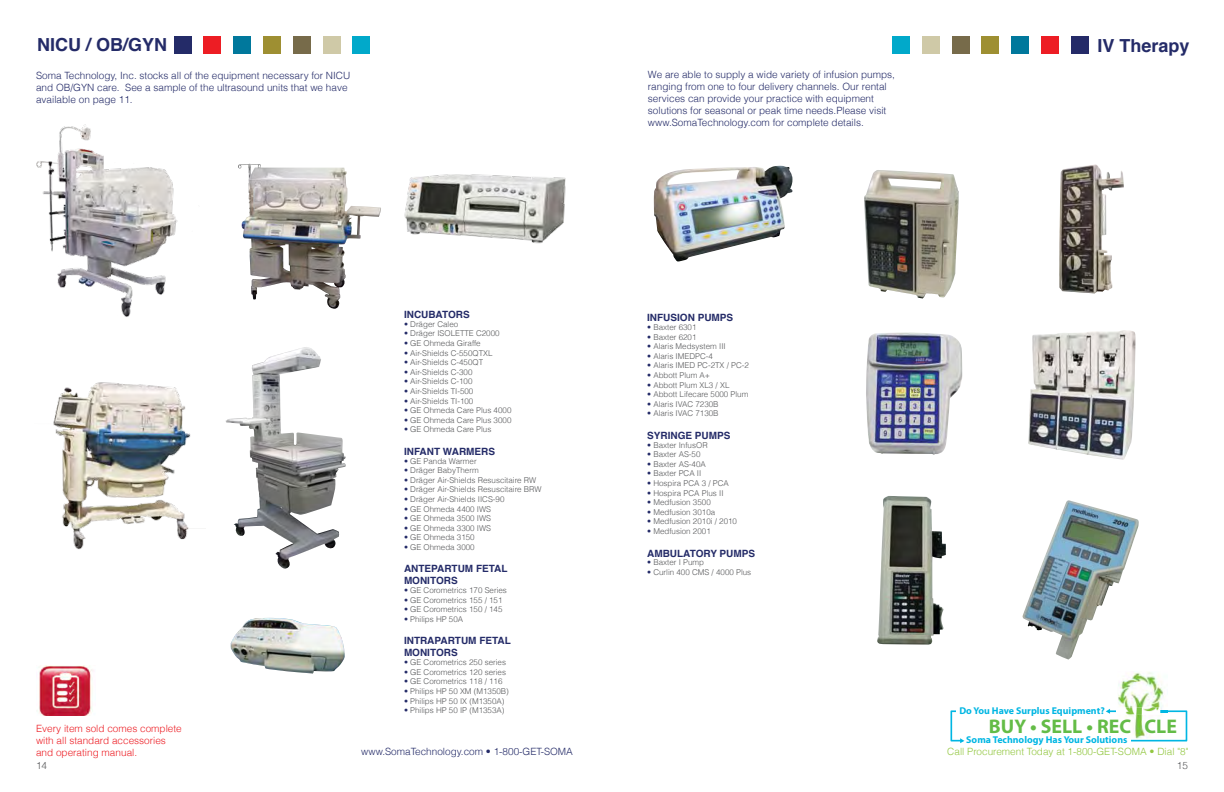
<style>
.page{position:relative;width:1224px;height:792px;background:#fff}
.page>*{position:absolute;margin:0;border:0;box-sizing:border-box;transform-origin:0 0}
.t1{font:700 19.8px "Myriad Pro";color:#64bc47}
.t2{font:700 18px "Helvetica";color:#242b68}
.t3{font:300 10px/12px "Helvetica";color:#242b68}
.t4{font:700 10px "Helvetica";color:#242b68}
.t5{font:300 10px/12px "Helvetica";color:#ed1d24}
.t6{font:300 10px "Helvetica";color:#93c741}
.t7{font:300 10px "Helvetica";color:#58595b}
.t8{font:700 9.9px "Myriad Pro";color:#00b6e3}
.t9{font:300 8px "Helvetica";color:#58595b}
.t10{font:6.6px "Helvetica";color:#66bc47}
.s1{color:#242b68}
</style>
<div class="page">
<img style="left:1118px;top:672px;width:45px;height:37px">
<img style="left:1118px;top:707px;width:42px;height:2px">
<svg style="left:951px;top:709px;width:236px;height:34px"></svg>
<div style="left:174px;top:36px;width:17px;height:17px;background:#242b68"></div>
<div style="left:353px;top:36px;width:17px;height:17px;background:#01a9ca"></div>
<div style="left:323px;top:36px;width:17px;height:17px;background:#cfc9a7"></div>
<div style="left:293px;top:36px;width:17px;height:17px;background:#776b4a"></div>
<div style="left:263px;top:36px;width:18px;height:17px;background:#9e8f32"></div>
<div style="left:234px;top:36px;width:17px;height:17px;background:#00789c"></div>
<div style="left:204px;top:36px;width:17px;height:17px;background:#ed1d24"></div>
<div style="left:1071px;top:36px;width:17px;height:18px;background:#242b68"></div>
<div style="left:893px;top:36px;width:17px;height:18px;background:#01a9ca"></div>
<div style="left:922px;top:36px;width:18px;height:18px;background:#cfc9a7"></div>
<div style="left:952px;top:36px;width:17px;height:18px;background:#776b4a"></div>
<div style="left:982px;top:36px;width:17px;height:18px;background:#9e8f32"></div>
<div style="left:1012px;top:36px;width:17px;height:18px;background:#00789c"></div>
<div style="left:1041px;top:36px;width:18px;height:18px;background:#ed1d24"></div>
<img style="left:231px;top:618px;width:114px;height:55px">
<img style="left:226px;top:347px;width:120px;height:222px">
<img style="left:238px;top:164px;width:123px;height:145px">
<img style="left:404px;top:174px;width:162px;height:70px">
<img style="left:864px;top:170px;width:95px;height:129px">
<img style="left:1022px;top:500px;width:117px;height:160px">
<img style="left:877px;top:496px;width:69px;height:149px">
<img style="left:654px;top:166px;width:138px;height:96px">
<img style="left:866px;top:333px;width:96px;height:122px">
<img style="left:1059px;top:164px;width:65px;height:129px">
<img style="left:1028px;top:330px;width:108px;height:130px">
<img style="left:53px;top:382px;width:138px;height:168px">
<img style="left:39px;top:665px;width:55px;height:51px">
<img style="left:36px;top:124px;width:142px;height:193px">
<h2 class="t2" style="left:37px;top:31px;width:131px">NICU / OB/GYN</h2>
<h2 class="t2" style="left:1097px;top:31px;width:94px">IV THERAPY</h2>
<p class="t3" style="left:36px;top:70px;width:316px">Soma Technology, Inc. stocks all of the equipment necessary for NICU and OB/GYN care. See a sample of the ultrasound units that we have available on page 11.</p>
<p class="t5" style="left:36px;top:722px;width:147px">Every item sold comes complete with all standard accessories and operating manual.</p>
<p class="t4" style="left:404px;top:306px;width:33px">INCUBATORS</p>
<p class="t9" style="left:404px;top:319px;width:56px"><span class="s1">•</span> Dräger Caleo</p>
<p class="t9" style="left:404px;top:329px;width:97px"><span class="s1">•</span> Dräger ISOLETTE C2000</p>
<p class="t9" style="left:404px;top:338px;width:78px"><span class="s1">•</span> GE Ohmeda Giraffe</p>
<p class="t9" style="left:404px;top:348px;width:90px"><span class="s1">•</span> Air-Shields C-550QTXL</p>
<p class="t9" style="left:404px;top:357px;width:81px"><span class="s1">•</span> Air-Shields C-450QT</p>
<p class="t9" style="left:404px;top:367px;width:70px"><span class="s1">•</span> Air-Shields C-300</p>
<p class="t9" style="left:404px;top:377px;width:70px"><span class="s1">•</span> Air-Shields C-100</p>
<p class="t9" style="left:404px;top:386px;width:71px"><span class="s1">•</span> Air-Shields TI-500</p>
<p class="t9" style="left:404px;top:396px;width:71px"><span class="s1">•</span> Air-Shields TI-100</p>
<p class="t9" style="left:404px;top:405px;width:109px"><span class="s1">•</span> GE Ohmeda Care Plus 4000</p>
<p class="t9" style="left:404px;top:415px;width:109px"><span class="s1">•</span> GE Ohmeda Care Plus 3000</p>
<p class="t9" style="left:404px;top:425px;width:89px"><span class="s1">•</span> GE Ohmeda Care Plus</p>
<p class="t4" style="left:404px;top:443px;width:7px">INFANT</p>
<p class="t4" style="left:443px;top:443px;width:9px">WARMERS</p>
<p class="t9" style="left:404px;top:456px;width:74px"><span class="s1">•</span> GE Panda Warmer</p>
<p class="t9" style="left:404px;top:465px;width:76px"><span class="s1">•</span> Dräger BabyTherm</p>
<p class="t9" style="left:404px;top:475px;width:134px"><span class="s1">•</span> Dräger Air-Shields Resuscitaire RW</p>
<p class="t9" style="left:404px;top:485px;width:139px"><span class="s1">•</span> Dräger Air-Shields Resuscitaire BRW</p>
<p class="t9" style="left:404px;top:494px;width:102px"><span class="s1">•</span> Dräger Air-Shields IICS-90</p>
<p class="t9" style="left:404px;top:504px;width:89px"><span class="s1">•</span> GE Ohmeda 4400 IWS</p>
<p class="t9" style="left:404px;top:513px;width:89px"><span class="s1">•</span> GE Ohmeda 3500 IWS</p>
<p class="t9" style="left:404px;top:523px;width:89px"><span class="s1">•</span> GE Ohmeda 3300 IWS</p>
<p class="t9" style="left:404px;top:533px;width:72px"><span class="s1">•</span> GE Ohmeda 3150</p>
<p class="t9" style="left:404px;top:542px;width:72px"><span class="s1">•</span> GE Ohmeda 3000</p>
<p class="t4" style="left:404px;top:561px;width:8px">ANTEPART</p>
<p class="t4" style="left:458px;top:561px;width:26px">UM FETAL</p>
<p class="t4" style="left:404px;top:573px;width:5px">MONITORS</p>
<p class="t9" style="left:404px;top:585px;width:104px"><span class="s1">•</span> GE Corometrics 170 Series</p>
<p class="t9" style="left:404px;top:595px;width:100px"><span class="s1">•</span> GE Corometrics 155 / 151</p>
<p class="t9" style="left:404px;top:605px;width:100px"><span class="s1">•</span> GE Corometrics 150 / 145</p>
<p class="t9" style="left:404px;top:614px;width:61px"><span class="s1">•</span> Philips HP 50A</p>
<p class="t4" style="left:404px;top:633px;width:11px">INTRAPART</p>
<p class="t4" style="left:461px;top:633px;width:26px">UM FETAL</p>
<p class="t4" style="left:404px;top:645px;width:5px">MONITORS</p>
<p class="t9" style="left:404px;top:657px;width:104px"><span class="s1">•</span> GE Corometrics 250 series</p>
<p class="t9" style="left:404px;top:667px;width:104px"><span class="s1">•</span> GE Corometrics 120 series</p>
<p class="t9" style="left:404px;top:677px;width:100px"><span class="s1">•</span> GE Corometrics 118 / 116</p>
<p class="t9" style="left:404px;top:686px;width:106px"><span class="s1">•</span> Philips HP 50 XM (M1350B)</p>
<p class="t9" style="left:404px;top:696px;width:102px"><span class="s1">•</span> Philips HP 50 IX (M1350A)</p>
<p class="t9" style="left:404px;top:705px;width:102px"><span class="s1">•</span> Philips HP 50 IP (M1353A)</p>
<p class="t3" style="left:361px;top:746px;width:213px">www.SomaTechnology.com • 1-800-GET-SOMA</p>
<p class="t3" style="left:648px;top:69px;width:248px">We are able to supply a wide variety of infusion pumps, ranging from one to four delivery channels. Our rental services can provide your practice with equipment solutions for seasonal or peak time needs.Please visit www.SomaTechnology.com for complete details.</p>
<p class="t4" style="left:647px;top:310px;width:88px">INFUSION PUMPS</p>
<p class="t9" style="left:647px;top:322px;width:51px"><span class="s1">•</span> Baxter 6301</p>
<p class="t9" style="left:647px;top:332px;width:51px"><span class="s1">•</span> Baxter 6201</p>
<p class="t9" style="left:647px;top:341px;width:80px"><span class="s1">•</span> Alaris Medsystem III</p>
<p class="t9" style="left:647px;top:351px;width:67px"><span class="s1">•</span> Alaris IMEDPC-4</p>
<p class="t9" style="left:647px;top:361px;width:103px"><span class="s1">•</span> Alaris IMED PC-2TX / PC-2</p>
<p class="t9" style="left:647px;top:370px;width:65px"><span class="s1">•</span> Abbott Plum A+</p>
<p class="t9" style="left:647px;top:380px;width:84px"><span class="s1">•</span> Abbott Plum XL3 / XL</p>
<p class="t9" style="left:647px;top:389px;width:103px"><span class="s1">•</span> Abbott Lifecare 5000 Plum</p>
<p class="t9" style="left:647px;top:399px;width:73px"><span class="s1">•</span> Alaris IVAC 7230B</p>
<p class="t9" style="left:647px;top:409px;width:73px"><span class="s1">•</span> Alaris IVAC 7130B</p>
<p class="t4" style="left:647px;top:427px;width:85px">SYRINGE PUMPS</p>
<p class="t9" style="left:647px;top:440px;width:62px"><span class="s1">•</span> Baxter InfusOR</p>
<p class="t9" style="left:647px;top:449px;width:55px"><span class="s1">•</span> Baxter AS-50</p>
<p class="t9" style="left:647px;top:459px;width:60px"><span class="s1">•</span> Baxter AS-40A</p>
<p class="t9" style="left:647px;top:469px;width:56px"><span class="s1">•</span> Baxter PCA II</p>
<p class="t9" style="left:647px;top:478px;width:83px"><span class="s1">•</span> Hospira PCA 3 / PCA</p>
<p class="t9" style="left:647px;top:488px;width:78px"><span class="s1">•</span> Hospira PCA Plus II</p>
<p class="t9" style="left:647px;top:497px;width:65px"><span class="s1">•</span> Medfusion 3500</p>
<p class="t9" style="left:647px;top:507px;width:70px"><span class="s1">•</span> Medfusion 3010a</p>
<p class="t9" style="left:647px;top:517px;width:91px"><span class="s1">•</span> Medfusion 2010i / 2010</p>
<p class="t9" style="left:647px;top:526px;width:65px"><span class="s1">•</span> Medfusion 2001</p>
<p class="t4" style="left:647px;top:545px;width:109px">AMBULATORY PUMPS</p>
<p class="t9" style="left:647px;top:557px;width:58px"><span class="s1">•</span> Baxter I Pump</p>
<p class="t9" style="left:647px;top:567px;width:106px"><span class="s1">•</span> Curlin 400 CMS / 4000 Plus</p>
<p class="t8" style="left:959px;top:704px;width:147px">Do You Have Surplus Equipment?</p>
<p class="t6" style="left:947px;top:746px;width:243px">Call Procurement Today at 1-800-GET-SOMA • Dial "8"</p>
<h1 class="t1" style="left:989px;top:713px;width:189px">BUY • SELL • REC CLE</h1>
<p class="t8" style="left:966px;top:734px;width:163px">Soma Technology Has Your Solutions</p>
<p class="t10" style="left:1028px;top:745px;width:159px">Call procurement today at 1-800-GET-SOMA • Dial “8”</p>
<p class="t7" style="left:36px;top:759px;width:13px">14</p>
<p class="t7" style="left:1177px;top:759px;width:13px">15</p>
</div>
